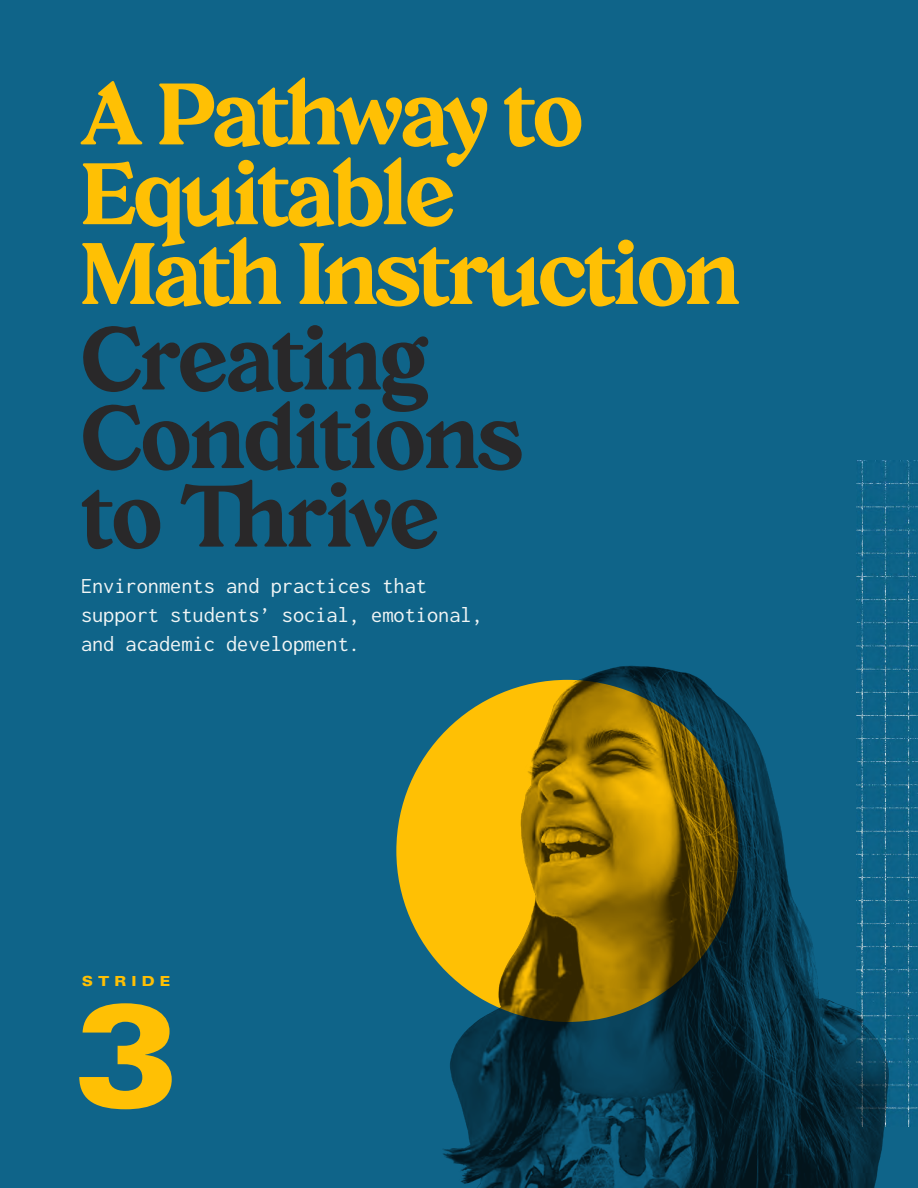
<style>
.page{position:relative;width:918px;height:1188px;background:#0f6489}
.page>*{position:absolute;margin:0;border:0;box-sizing:border-box;transform-origin:0 0}
.t1{font:900 expanded 144px "Univers";color:#ffc004}
.t2{font:87px/78.6px "Creolia";letter-spacing:-.015em;color:#292829}
.t3{font:87px "Creolia";letter-spacing:-.03em;color:#ffc004}
.t4{font:87px "Creolia";letter-spacing:-.05em;color:#ffc004}
.t5{font:22.35px/28.8px "Inconsolata";color:#f0f5f5}
.t6{font:900 expanded 13.8px "Univers";letter-spacing:.35em;color:#ffc004}
</style>
<div class="page">
<img style="left:856px;top:460px;width:62px;height:160px">
<img style="left:396px;top:620px;width:522px;height:568px">
<p class="t4" style="left:81px;top:61px;width:504px">A Pathway to</p>
<p class="t3" style="left:81px;top:141px;width:375px">Equitable</p>
<p class="t3" style="left:81px;top:221px;width:660px">Math Instruction</p>
<p class="t2" style="left:81px;top:320px;width:443px">Creating<br>Conditions to Thrive</p>
<p class="t5" style="left:81px;top:572px;width:403px">Environments and practices that support students’ social, emotional, and academic development.</p>
<p class="t6" style="left:82px;top:973px;width:90px">STRIDE</p>
<p class="t1" style="left:73px;top:971px;width:108px">3</p>
</div>
